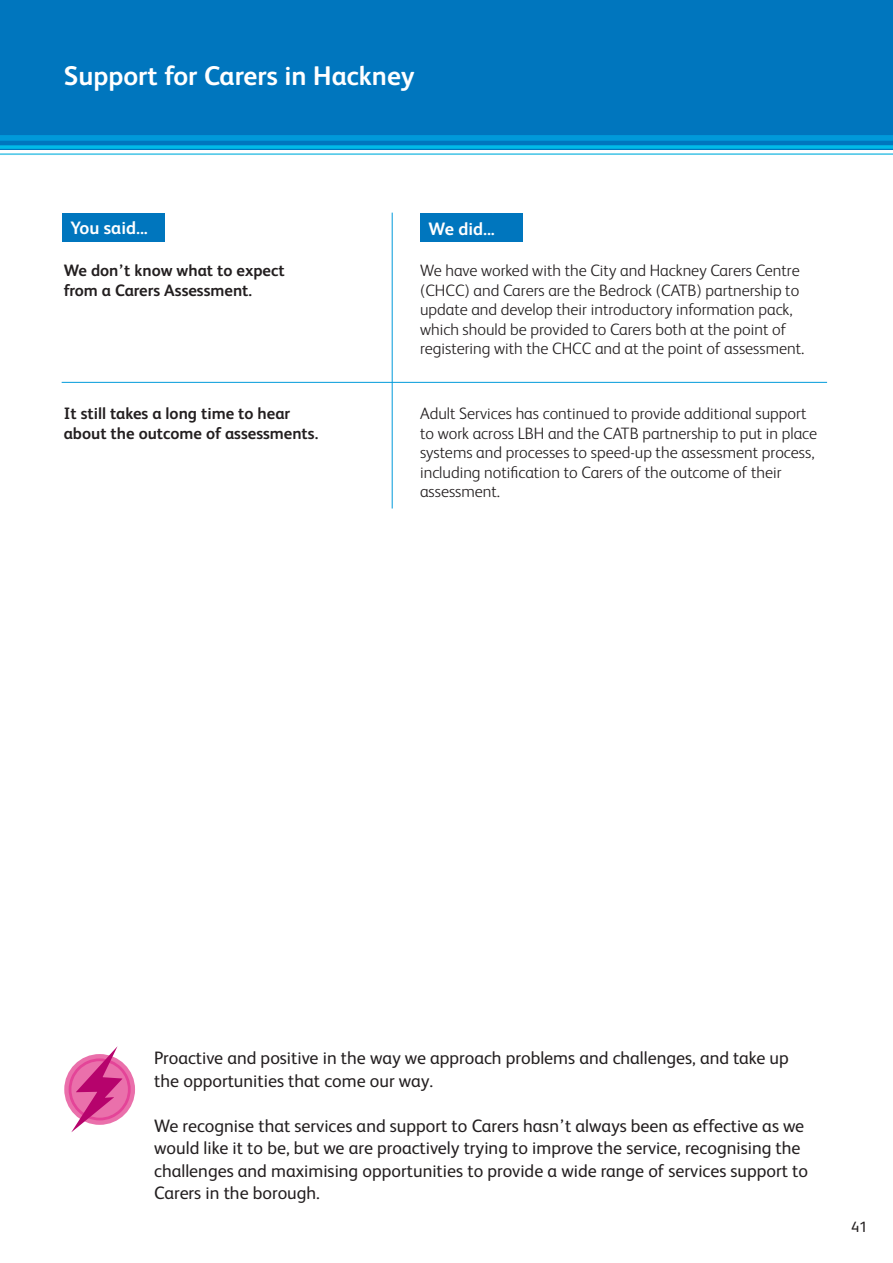
<style>
.page{position:relative;width:893px;height:1263px;background:#fff}
.page>*{position:absolute;margin:0;border:0;box-sizing:border-box;transform-origin:0 0}
.t1{font:700 27px "FS Albert";color:#fff}
.t2{font:18px/22.5px "FS Albert";color:#231f20}
.t3{font:700 18px "FS Albert";color:#fff}
.t4{font:300 16.5px/19.5px "FS Albert";color:#231f20}
.t5{font:700 16.5px/19.5px "FS Albert";color:#231f20}
.t6{font:15px "FS Albert";color:#231f20}
</style>
<div class="page">
<div style="left:0;top:0;width:893px;height:150px;background:#0076be"></div>
<svg style="left:0;top:135px;width:893px;height:20px"></svg>
<div style="left:62px;top:213px;width:102px;height:28px;background:#0076be"></div>
<div style="left:420px;top:213px;width:102px;height:29px;background:#0076be"></div>
<hr style="left:62px;top:382px;width:765px;height:1px;background:#009ada">
<hr style="left:392px;top:213px;width:1px;height:295px;background:#009ada">
<svg style="left:64px;top:1054px;width:71px;height:71px"></svg>
<svg style="left:69px;top:1046px;width:62px;height:86px"></svg>
<h1 class="t1" style="left:64px;top:57px;width:352px">Support for Carers in Hackney</h1>
<p class="t3" style="left:70px;top:216px;width:79px">You said...</p>
<p class="t3" style="left:429px;top:216px;width:68px">We did...</p>
<p class="t5" style="left:64px;top:260px;width:222px">We don’t know what to expect from a Carers Assessment.</p>
<p class="t4" style="left:420px;top:260px;width:386px">We have worked with the City and Hackney Carers Centre (CHCC) and Carers are the Bedrock (CATB) partnership to update and develop their introductory information pack, which should be provided to Carers both at the point of registering with the CHCC and at the point of assessment.</p>
<p class="t5" style="left:64px;top:403px;width:256px">It still takes a long time to hear about the outcome of assessments.</p>
<p class="t4" style="left:420px;top:403px;width:399px">Adult Services has continued to provide additional support to work across LBH and the CATB partnership to put in place systems and processes to speed-up the assessment process, including notification to Carers of the outcome of their assessment.</p>
<p class="t2" style="left:154px;top:1046px;width:636px">Proactive and positive in the way we approach problems and challenges, and take up the opportunities that come our way.</p>
<p class="t2" style="left:154px;top:1113px;width:655px">We recognise that services and support to Carers hasn’t always been as effective as we would like it to be, but we are proactively trying to improve the service, recognising the challenges and maximising opportunities to provide a wide range of services support to Carers in the borough.</p>
<p class="t6" style="left:851px;top:1217px;width:18px">41</p>
</div>
